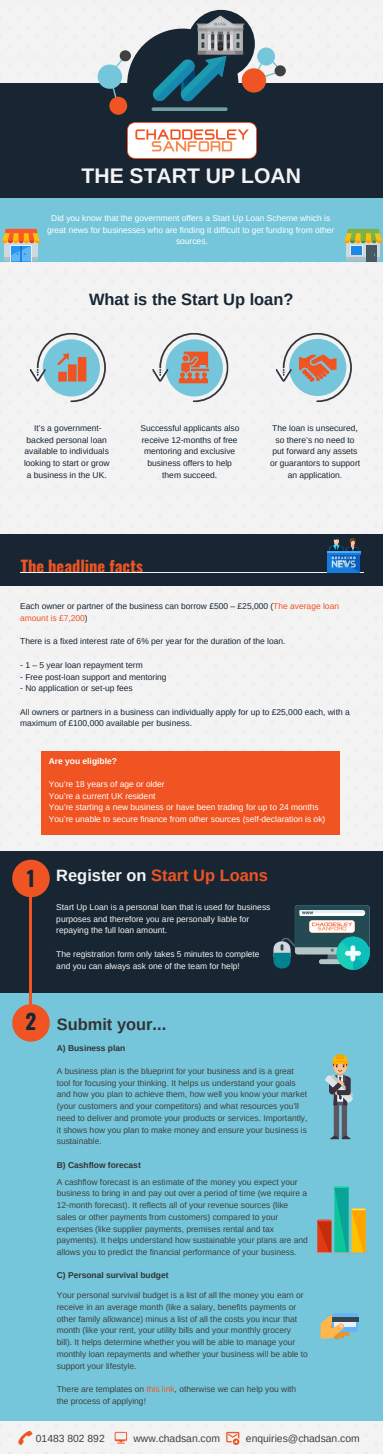
<style>
.page{position:relative;width:383px;height:1454px;background:#fff}
.page>*{position:absolute;margin:0;border:0;box-sizing:border-box;transform-origin:0 0}
.t1{font:700 21.12px "Arimo";color:#f3f3f3}
.t2{font:700 21.12px "Oswald";color:#182634}
.t3{font:700 16.38px "Arimo";color:#f05423}
.t4{font:700 16.38px "Arimo";color:#182634}
.t5{font:700 16.38px "Oswald";color:#f05423}
.t6{font:700 16.38px "Arimo";color:#333}
.t7{font:10.31px "Arimo";color:#404040}
.t8{font:8.44px/11.8px "Arimo";color:#404040}
.t9{font:8.44px/11.8px "Arimo";color:#182634;text-align:center}
.t10{font:8.44px/11.8px "Arimo";color:#fff;text-align:center}
.t11{font:8.44px/11.8px "Arimo";color:#f3f3f3}
.t12{font:700 8.44px "Arimo";color:#333}
.t13{font:700 8.44px "Arimo";color:#fff}
.s1{color:#f05423}
.s2{color:#f3f3f3}
.s3{font-family:"Oswald";font-size:21.12px;color:#182634}
</style>
<div class="page">
<div style="left:0;top:0;width:382px;height:1453px;background:#f3f3f3"></div>
<div style="left:0;top:966px;width:382px;height:454px;background:#75c6db"></div>
<div style="left:0;top:851px;width:382px;height:141px;background:#182634"></div>
<div style="left:0;top:533px;width:382px;height:52px;background:#182634"></div>
<div style="left:0;top:198px;width:382px;height:63px;background:#75c6db"></div>
<div style="left:0;top:83px;width:382px;height:115px;background:#182634"></div>
<div style="left:127px;top:29px;width:111px;height:111px;background:#182634;border-radius:50%"></div>
<div style="left:187px;top:10px;width:68px;height:68px;background:#182634;border-radius:50%"></div>
<svg style="left:151px;top:107px;width:76px;height:4px"></svg>
<svg style="left:153px;top:56px;width:73px;height:46px"></svg>
<svg style="left:112px;top:86px;width:6px;height:13px"></svg>
<svg style="left:116px;top:54px;width:10px;height:13px"></svg>
<div style="left:98px;top:64px;width:24px;height:25px;background:#75c6db;border-radius:50%"></div>
<hr style="left:20px;top:572px;width:343px;height:1px;background:#f3f3f3">
<div style="left:12px;top:859px;width:38px;height:38px;background:#f05423;border-radius:50%"></div>
<div style="left:12px;top:1004px;width:38px;height:37px;background:#f05423;border-radius:50%"></div>
<hr style="left:30px;top:862px;width:2px;height:170px;background:#f05423">
<img style="left:194px;top:14px;width:53px;height:41px">
<svg style="left:346px;top:243px;width:34px;height:14px"></svg>
<hr style="left:346px;top:258px;width:34px;height:3px;background:#b0bec5">
<div style="left:365px;top:245px;width:11px;height:16px;background:#455a64"></div>
<svg style="left:349px;top:245px;width:13px;height:10px"></svg>
<div style="left:350px;top:246px;width:11px;height:8px;background:#1e88e5"></div>
<svg style="left:344px;top:229px;width:38px;height:14px"></svg>
<svg style="left:2px;top:229px;width:38px;height:32px"></svg>
<svg style="left:30px;top:333px;width:76px;height:69px"></svg>
<svg style="left:152px;top:333px;width:76px;height:69px"></svg>
<svg style="left:275px;top:333px;width:77px;height:69px"></svg>
<hr style="left:327px;top:551px;width:33px;height:3px;background:#177add">
<hr style="left:327px;top:551px;width:33px;height:2px;background:#56a6e8">
<svg style="left:327px;top:537px;width:32px;height:35px"></svg>
<svg style="left:257px;top:59px;width:24px;height:21px"></svg>
<div style="left:257px;top:47px;width:18px;height:18px;background:#75c6db;border-radius:50%"></div>
<div style="left:241px;top:68px;width:25px;height:25px;background:#f05423;border-radius:50%"></div>
<div style="left:274px;top:65px;width:11px;height:11px;background:#404040;border-radius:50%"></div>
<div style="left:120px;top:50px;width:11px;height:11px;background:#404040;border-radius:50%"></div>
<div style="left:109px;top:97px;width:18px;height:18px;background:#f05423;border-radius:50%"></div>
<div style="left:41px;top:751px;width:299px;height:83px;background:#f05423"></div>
<svg style="left:273px;top:905px;width:96px;height:64px"></svg>
<div style="left:350px;top:945px;width:5px;height:16px;background:#eff;border-radius:2px"></div>
<div style="left:344px;top:950px;width:17px;height:5px;background:#eff;border-radius:2px"></div>
<svg style="left:325px;top:1053px;width:28px;height:86px"></svg>
<svg style="left:314px;top:1186px;width:54px;height:67px"></svg>
<svg style="left:332px;top:1313px;width:26px;height:18px"></svg>
<hr style="left:332px;top:1317px;width:26px;height:4px;background:#37474f">
<hr style="left:334px;top:1322px;width:22px;height:4px;background:#e3f2fd">
<svg style="left:320px;top:1315px;width:29px;height:24px"></svg>
<svg style="left:226px;top:1431px;width:13px;height:13px"></svg>
<svg style="left:115px;top:1431px;width:12px;height:12px"></svg>
<svg style="left:18px;top:1431px;width:14px;height:13px"></svg>
<img style="left:309px;top:920px;width:45px;height:12px">
<img style="left:128px;top:123px;width:128px;height:35px">
<h1 class="t1" style="left:81px;top:161px;width:221px">THE START UP LOAN</h1>
<p class="t10" style="left:47px;top:212px;width:289px">Did you know that the government offers a Start Up Loan Scheme which is great news for businesses who are finding it difficult to get funding from other sources.</p>
<h2 class="t4" style="left:89px;top:288px;width:206px">What is the Start Up loan?</h2>
<p class="t9" style="left:24px;top:422px;width:87px">It’s a government&shy;backed personal loan available to individuals looking to start or grow a business in the UK.</p>
<p class="t9" style="left:270px;top:422px;width:92px">The loan is unsecured, so there’s no need to put forward any assets or guarantors to support an application.</p>
<p class="t9" style="left:140px;top:422px;width:100px">Successful applicants also receive 12-months of free mentoring and exclusive business offers to help them succeed.</p>
<h2 class="t5" style="left:21px;top:552px;width:124px">The headline facts</h2>
<p class="t9" style="left:20px;top:600px;width:320px;text-align:left">Each owner or partner of the business can borrow £500 – £25,000 (<span class="s1">The average loan amount is £7,200</span>)</p>
<p class="t9" style="left:20px;top:635px;width:266px">There is a fixed interest rate of 6% per year for the duration of the loan.</p>
<p class="t9" style="left:20px;top:659px;width:124px">- 1 – 5 year loan repayment term</p>
<p class="t9" style="left:20px;top:670px;width:148px">- Free post-loan support and mentoring</p>
<p class="t9" style="left:20px;top:682px;width:114px">- No application or set-up fees</p>
<p class="t9" style="left:20px;top:706px;width:331px;text-align:left">All owners or partners in a business can individually apply for up to £25,000 each, with a maximum of £100,000 available per business.</p>
<p class="t13" style="left:49px;top:754px;width:69px">Are you eligible?</p>
<p class="t10" style="left:49px;top:778px;width:278px;text-align:left">You’re 18 years of age or older<br>You’re a current UK resident<br>You’re starting a new business or have been trading for up to 24 months You’re unable to secure finance from other sources (self-declaration is ok)</p>
<h1 class="t2" style="left:27px;top:859px;width:10px">1</h1>
<h2 class="t3" style="left:56px;top:864px;width:213px"><span class="s2">Register on</span> Start Up Loans</h2>
<p class="t11" style="left:56px;top:901px;width:215px">Start Up Loan is a personal loan that is used for business purposes and therefore you are personally liable for repaying the full loan amount.</p>
<p class="t11" style="left:56px;top:948px;width:205px">The registration form only takes 5 minutes to complete and you can always ask one of the team for help!</p>
<h2 class="t6" style="left:26px;top:1013px;width:142px"><span class="s3">2</span> Submit your...</h2>
<p class="t12" style="left:57px;top:1041px;width:70px">A) Business plan</p>
<p class="t8" style="left:57px;top:1065px;width:252px">A business plan is the blueprint for your business and is a great tool for focusing your thinking. It helps us understand your goals and how you plan to achieve them, how well you know your market (your customers and your competitors) and what resources you’ll need to deliver and promote your products or services. Importantly, it shows how you plan to make money and ensure your business is sustainable.</p>
<p class="t8" style="left:57px;top:1175px;width:252px">A cashflow forecast is an estimate of the money you expect your business to bring in and pay out over a period of time (we require a 12-month forecast). It reflects all of your revenue sources (like sales or other payments from customers) compared to your expenses (like supplier payments, premises rental and tax payments). It helps understand how sustainable your plans are and allows you to predict the financial performance of your business.</p>
<p class="t8" style="left:57px;top:1289px;width:252px">Your personal survival budget is a list of all the money you earn or receive in an average month (like a salary, benefits payments or other family allowance) minus a list of all the costs you incur that month (like your rent, your utility bills and your monthly grocery bill). It helps determine whether you will be able to manage your monthly loan repayments and whether your business will be able to support your lifestyle.</p>
<p class="t8" style="left:57px;top:1383px;width:241px">There are templates on <span class="s1">this link</span>, otherwise we can help you with the process of applying!</p>
<p class="t7" style="left:36px;top:1431px;width:70px">01483 802 892</p>
<p class="t7" style="left:133px;top:1431px;width:88px">www.chadsan.com</p>
<p class="t7" style="left:246px;top:1431px;width:115px">enquiries@chadsan.com</p>
<p class="t12" style="left:57px;top:1158px;width:85px">B) Cashflow forecast</p>
<p class="t12" style="left:57px;top:1269px;width:113px">C) Personal survival budget</p>
</div>
